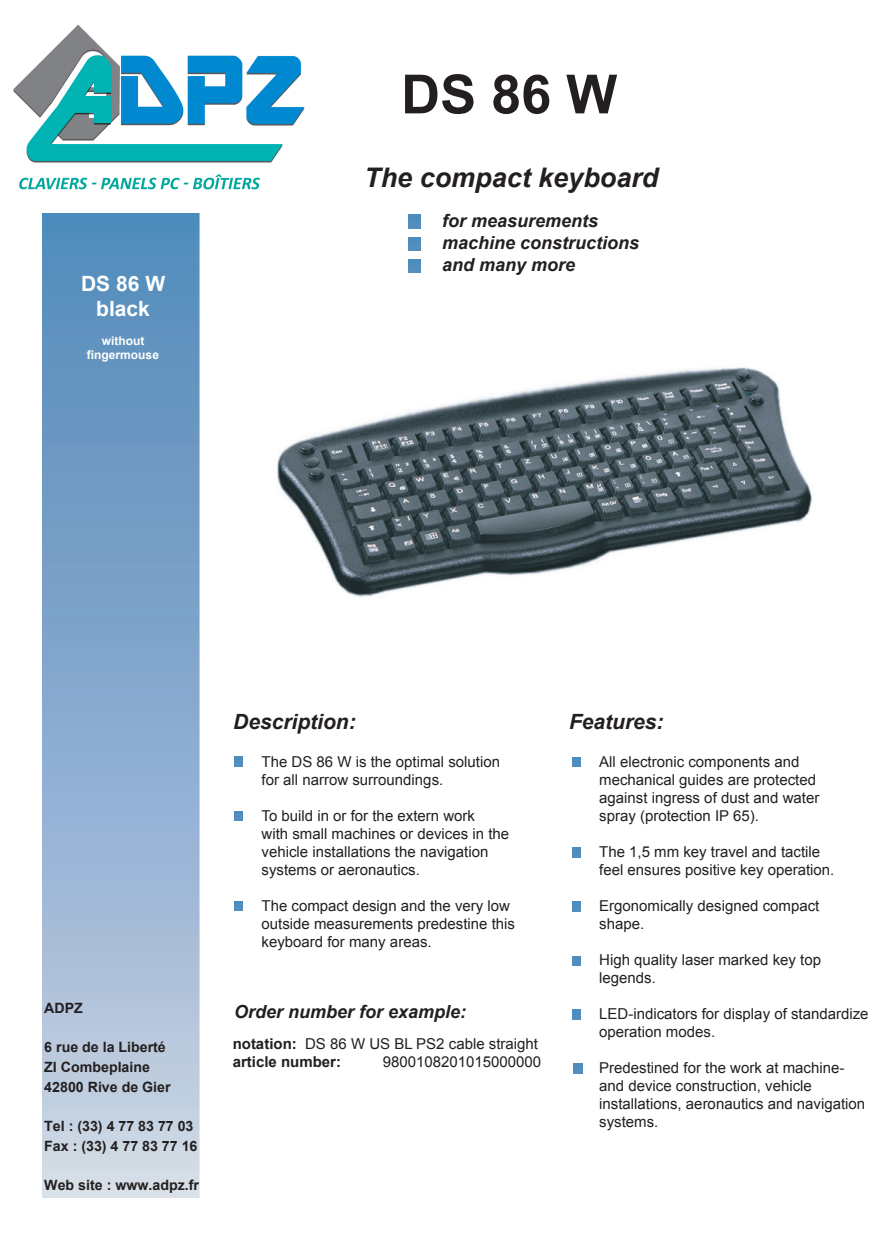
<style>
.page{position:relative;width:888px;height:1260px;background:#fff}
.page>*{position:absolute;margin:0;border:0;box-sizing:border-box;transform-origin:0 0}
.t1{font:700 54px "Arial";color:#231f20}
.t2{font:italic 700 27px "Arial";color:#231f20}
.t3{font:italic 700 21px "Arial";color:#231f20}
.t4{font:700 21px/25.5px "Arial";color:#fff;text-align:center}
.t5{font:italic 700 18px/21.8px "Arial";color:#231f20}
.t6{font:15px/18px "Arial";color:#231f20}
.t7{font:700 14.25px/19.6px "Arial";color:#231f20}
.t8{font:700 12px/14.2px "Arial";color:#fff;text-align:center}
.s1{font-weight:700}
</style>
<div class="page">
<img style="left:277px;top:367px;width:535px;height:230px">
<img style="left:42px;top:213px;width:158px;height:985px">
<img style="left:408px;top:259px;width:13px;height:14px">
<img style="left:408px;top:237px;width:13px;height:14px">
<svg style="left:408px;top:215px;width:13px;height:13px"></svg>
<svg style="left:574px;top:1064px;width:8px;height:9px"></svg>
<svg style="left:572px;top:1010px;width:9px;height:9px"></svg>
<svg style="left:572px;top:956px;width:9px;height:10px"></svg>
<svg style="left:572px;top:902px;width:9px;height:9px"></svg>
<svg style="left:572px;top:848px;width:9px;height:9px"></svg>
<svg style="left:572px;top:757px;width:9px;height:10px"></svg>
<svg style="left:234px;top:901px;width:9px;height:10px"></svg>
<svg style="left:234px;top:811px;width:9px;height:10px"></svg>
<svg style="left:234px;top:757px;width:9px;height:9px"></svg>
<img style="left:13px;top:24px;width:292px;height:166px">
<h3 class="t4" style="left:81px;top:271px;width:86px">DS 86 W black</h3>
<p class="t8" style="left:87px;top:334px;width:74px">without fingermouse</p>
<h1 class="t1" style="left:401px;top:59px;width:218px">DS 86 W</h1>
<h2 class="t2" style="left:364px;top:159px;width:296px">The compact keyboard</h2>
<p class="t5" style="left:442px;top:211px;width:199px">for measurements machine constructions and many more</p>
<p class="t7" style="left:44px;top:998px;width:40px">ADPZ</p>
<p class="t7" style="left:44px;top:1038px;width:128px">6 rue de la Liberté<br>ZI Combeplaine<br>42800 Rive de Gier</p>
<p class="t7" style="left:44px;top:1117px;width:155px">Tel : (33) 4 77 83 77 03<br>Fax : (33) 4 77 83 77 16</p>
<p class="t7" style="left:44px;top:1176px;width:156px">Web site : www.adpz.fr</p>
<h3 class="t3" style="left:233px;top:708px;width:124px">Description:</h3>
<h3 class="t3" style="left:569px;top:707px;width:96px">Features:</h3>
<p class="t6" style="left:599px;top:753px;width:222px">All electronic components and mechanical guides are protected against ingress of dust and water spray (protection IP 65).</p>
<p class="t6" style="left:599px;top:843px;width:237px">The 1,5 mm key travel and tactile feel ensures positive key operation.</p>
<p class="t6" style="left:599px;top:897px;width:222px">Ergonomically designed compact shape.</p>
<p class="t6" style="left:599px;top:951px;width:223px">High quality laser marked key top legends.</p>
<p class="t6" style="left:599px;top:1005px;width:271px">LED-indicators for display of standardize operation modes.</p>
<p class="t6" style="left:599px;top:1059px;width:267px">Predestined for the work at machine&shy;and device construction, vehicle installations, aeronautics and navigation systems.</p>
<p class="t6" style="left:262px;top:753px;width:240px">The DS 86 W is the optimal solution for all narrow surroundings.</p>
<p class="t6" style="left:262px;top:807px;width:249px">To build in or for the extern work<br>with small machines or devices in the vehicle installations the navigation systems or aeronautics.</p>
<p class="t6" style="left:262px;top:897px;width:255px">The compact design and the very low outside measurements predestine this keyboard for many areas.</p>
<p class="t5" style="left:234px;top:1001px;width:234px">Order number for example:</p>
<p class="t6" style="left:233px;top:1035px;width:307px"><span class="s1">notation:</span> DS 86 W US BL PS2 cable straight <span class="s1">article number:</span></p>
<p class="t6" style="left:383px;top:1053px;width:160px">9800108201015000000</p>
</div>
